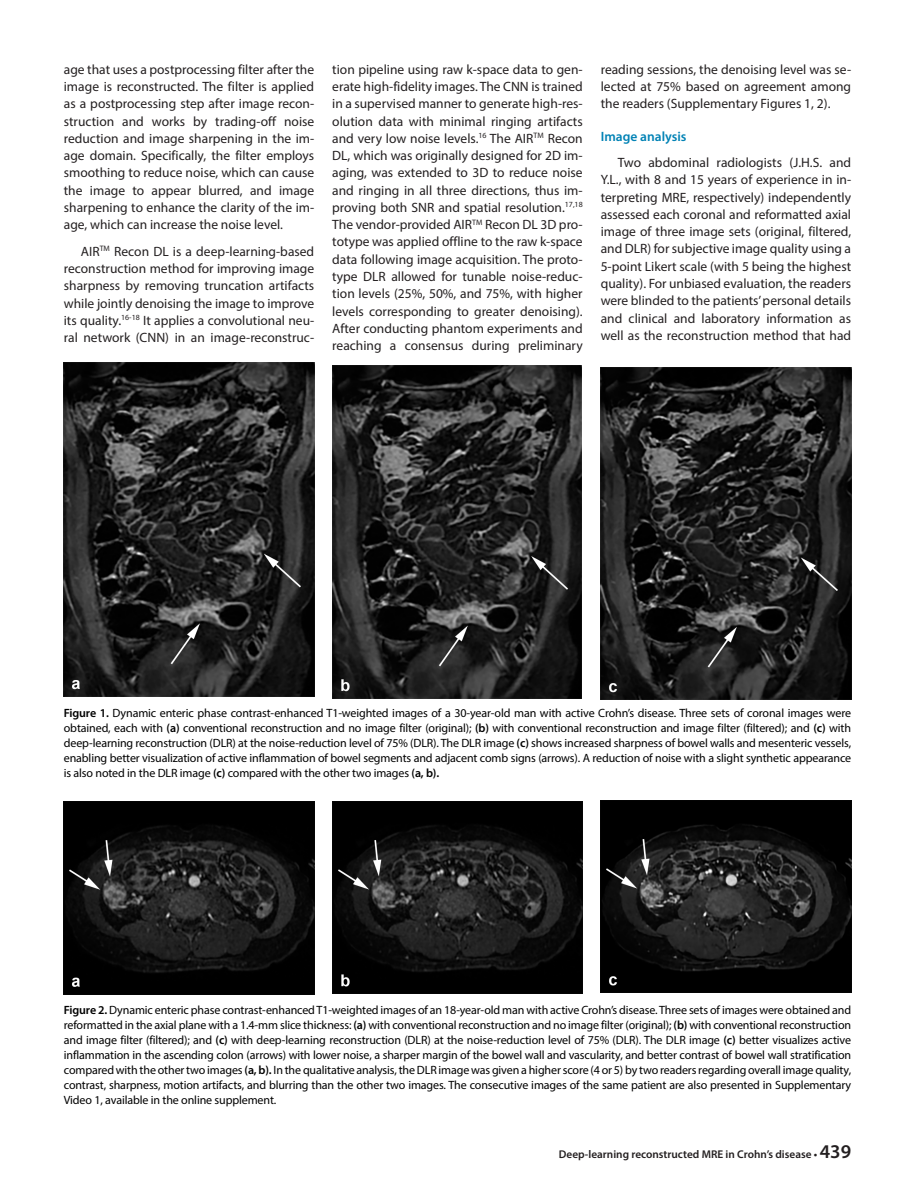
<style>
.page{position:relative;width:915px;height:1191px;background:#fff}
.page>*{position:absolute;margin:0;border:0;box-sizing:border-box;transform-origin:0 0}
.YAZI{font:13.5px/17.2px "Myriad Pro";color:#231f20;text-align:justify}
.ARA_BASLIK{font:600 13.5px "Myriad Pro";color:#0082b5}
.RESİM-ALTI{font:12px/15px "Myriad Pro";letter-spacing:-.01em;color:#000;text-align:justify}
.t1{font:600 11.25px "Myriad Pro";color:#231f20}
.s1{font-weight:600}
.s2{font-size:19.5px}
</style>
<div class="page">
<img style="left:64px;top:363px;width:250px;height:334px">
<img style="left:332px;top:365px;width:249px;height:333px">
<img style="left:600px;top:367px;width:250px;height:332px">
<img style="left:64px;top:801px;width:250px;height:193px">
<img style="left:332px;top:801px;width:250px;height:193px">
<img style="left:600px;top:800px;width:250px;height:192px">
<p class="YAZI" style="left:64px;top:61px;width:252px">age that uses a postprocessing filter after the image is reconstructed. The filter is applied as a postprocessing step after image recon&shy;struction and works by trading-off noise reduction and image sharpening in the im&shy;age domain. Specifically, the filter employs smoothing to reduce noise, which can cause the image to appear blurred, and image sharpening to enhance the clarity of the im&shy;age, which can increase the noise level.</p>
<p class="YAZI" style="left:64px;top:242px;width:252px;text-indent:17px">AIR<sup>TM</sup> Recon DL is a deep-learning-based reconstruction method for improving image sharpness by removing truncation artifacts while jointly denoising the image to improve its quality.<sup>16-18</sup> It applies a convolutional neu&shy;ral network (CNN) in an image-reconstruc-</p>
<p class="YAZI" style="left:332px;top:61px;width:252px">tion pipeline using raw k-space data to gen&shy;erate high-fidelity images. The CNN is trained in a supervised manner to generate high-res&shy;olution data with minimal ringing artifacts and very low noise levels.<sup>16</sup> The AIR<sup>TM</sup> Recon DL, which was originally designed for 2D im&shy;aging, was extended to 3D to reduce noise and ringing in all three directions, thus im&shy;proving both SNR and spatial resolution.<sup>17,18<br></sup>The vendor-provided AIR<sup>TM</sup> Recon DL 3D pro&shy;totype was applied offline to the raw k-space data following image acquisition. The proto&shy;type DLR allowed for tunable noise-reduc&shy;tion levels (25%, 50%, and 75%, with higher levels corresponding to greater denoising).<br>After conducting phantom experiments and reaching a consensus during preliminary</p>
<p class="YAZI" style="left:600px;top:61px;width:252px">reading sessions, the denoising level was se&shy;lected at 75% based on agreement among the readers (Supplementary Figures 1, 2).</p>
<p class="ARA_BASLIK" style="left:600px;top:127px;width:87px">Image analysis</p>
<p class="YAZI" style="left:600px;top:154px;width:252px;text-indent:17px">Two abdominal radiologists (J.H.S. and Y.L., with 8 and 15 years of experience in in&shy;terpreting MRE, respectively) independently assessed each coronal and reformatted axial image of three image sets (original, filtered, and DLR) for subjective image quality using a 5-point Likert scale (with 5 being the highest quality). For unbiased evaluation, the readers were blinded to the patients’ personal details and clinical and laboratory information as well as the reconstruction method that had</p>
<p class="RESİM-ALTI" style="left:64px;top:705px;width:788px"><span class="s1">Figure 1.</span> Dynamic enteric phase contrast-enhanced T1-weighted images of a 30-year-old man with active Crohn’s disease. Three sets of coronal images were obtained, each with <span class="s1">(a)</span> conventional reconstruction and no image filter (original); <span class="s1">(b)</span> with conventional reconstruction and image filter (filtered); and <span class="s1">(c)</span> with deep-learning reconstruction (DLR) at the noise-reduction level of 75% (DLR). The DLR image <span class="s1">(c)</span> shows increased sharpness of bowel walls and mesenteric vessels, enabling better visualization of active inflammation of bowel segments and adjacent comb signs (arrows). A reduction of noise with a slight synthetic appearance is also noted in the DLR image <span class="s1">(c)</span> compared with the other two images <span class="s1">(a, b).</span></p>
<p class="RESİM-ALTI" style="left:64px;top:1001px;width:788px"><span class="s1">Figure 2.</span> Dynamic enteric phase contrast-enhanced T1-weighted images of an 18-year-old man with active Crohn’s disease. Three sets of images were obtained and reformatted in the axial plane with a 1.4-mm slice thickness: <span class="s1">(a)</span> with conventional reconstruction and no image filter (original); <span class="s1">(b)</span> with conventional reconstruction and image filter (filtered); and <span class="s1">(c)</span> with deep-learning reconstruction (DLR) at the noise-reduction level of 75% (DLR). The DLR image <span class="s1">(c)</span> better visualizes active inflammation in the ascending colon (arrows) with lower noise, a sharper margin of the bowel wall and vascularity, and better contrast of bowel wall stratification compared with the other two images <span class="s1">(a, b).</span> In the qualitative analysis, the DLR image was given a higher score (4 or 5) by two readers regarding overall image quality, contrast, sharpness, motion artifacts, and blurring than the other two images. The consecutive images of the same patient are also presented in Supplementary Video 1, available in the online supplement.</p>
<p class="t1" style="left:558px;top:1146px;width:294px">Deep-learning reconstructed MRE in Crohn’s disease • <span class="s2">439</span></p>
</div>
